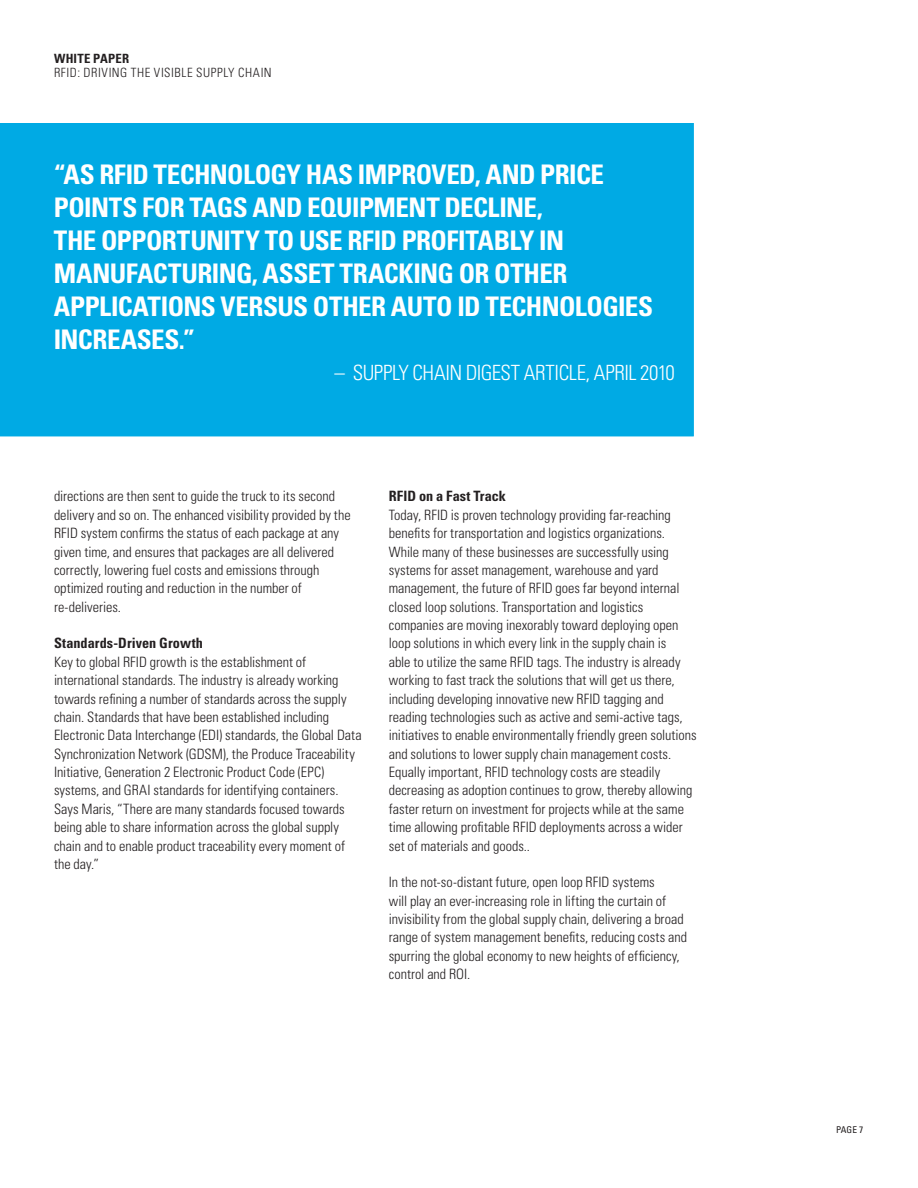
<style>
.page{position:relative;width:918px;height:1188px;background:#fff}
.page>*{position:absolute;margin:0;border:0;box-sizing:border-box;transform-origin:0 0}
.t1{font:700 condensed 27px/33px "Univers LT Std";letter-spacing:-.02em;color:#fff}
.t2{font:300 condensed 21px "Univers LT Std";letter-spacing:-.02em;color:#fff}
.t3{font:300 condensed 14.25px/18.3px "Univers LT Std";color:#231f20}
.t4{font:300 condensed 12.75px "Univers LT Std";letter-spacing:.045em;color:#231f20}
.t5{font:700 condensed 12.75px "Univers LT Std";letter-spacing:.02em;color:#231f20}
.t6{font:condensed 9.3px "Univers LT Std";color:#231f20}
.s1{font-weight:700}
</style>
<div class="page">
<div style="left:0;top:123px;width:694px;height:314px;background:#00aae4"></div>
<p class="t5" style="left:54px;top:51px;width:77px">WHITE PAPER</p>
<p class="t4" style="left:54px;top:65px;width:219px">RFID: DRIVING THE VISIBLE SUPPLY CHAIN</p>
<p class="t1" style="left:54px;top:158px;width:601px">“AS RFID TECHNOLOGY HAS IMPROVED, AND PRICE POINTS FOR TAGS AND EQUIPMENT DECLINE,<br>THE OPPORTUNITY TO USE RFID PROFITABLY IN MANUFACTURING, ASSET TRACKING OR OTHER APPLICATIONS VERSUS OTHER AUTO ID TECHNOLOGIES INCREASES.”</p>
<p class="t2" style="left:335px;top:360px;width:342px">– SUPPLY CHAIN DIGEST ARTICLE, APRIL 2010</p>
<p class="t3" style="left:54px;top:487px;width:298px">directions are then sent to guide the truck to its second delivery and so on. The enhanced visibility provided by the RFID system confirms the status of each package at any given time, and ensures that packages are all delivered correctly, lowering fuel costs and emissions through optimized routing and reduction in the number of re-deliveries.</p>
<p class="t3" style="left:54px;top:634px;width:309px"><span class="s1">Standards-Driven Growth<br></span>Key to global RFID growth is the establishment of international standards. The industry is already working towards refining a number of standards across the supply chain. Standards that have been established including Electronic Data Interchange (EDI) standards, the Global Data Synchronization Network (GDSM), the Produce Traceability Initiative, Generation 2 Electronic Product Code (EPC) systems, and GRAI standards for identifying containers.<br>Says Maris, “There are many standards focused towards being able to share information across the global supply chain and to enable product traceability every moment of the day.”</p>
<p class="t3" style="left:389px;top:487px;width:309px"><span class="s1">RFID on a Fast Track<br></span>Today, RFID is proven technology providing far-reaching benefits for transportation and logistics organizations.<br>While many of these businesses are successfully using systems for asset management, warehouse and yard management, the future of RFID goes far beyond internal closed loop solutions. Transportation and logistics companies are moving inexorably toward deploying open loop solutions in which every link in the supply chain is<br>able to utilize the same RFID tags. The industry is already working to fast track the solutions that will get us there, including developing innovative new RFID tagging and reading technologies such as active and semi-active tags, initiatives to enable environmentally friendly green solutions and solutions to lower supply chain management costs.<br>Equally important, RFID technology costs are steadily decreasing as adoption continues to grow, thereby allowing faster return on investment for projects while at the same time allowing profitable RFID deployments across a wider set of materials and goods..</p>
<p class="t3" style="left:389px;top:873px;width:300px">In the not-so-distant future, open loop RFID systems<br>will play an ever-increasing role in lifting the curtain of invisibility from the global supply chain, delivering a broad range of system management benefits, reducing costs and spurring the global economy to new heights of efficiency, control and ROI.</p>
<p class="t6" style="left:836px;top:1124px;width:29px">PAGE 7</p>
</div>
